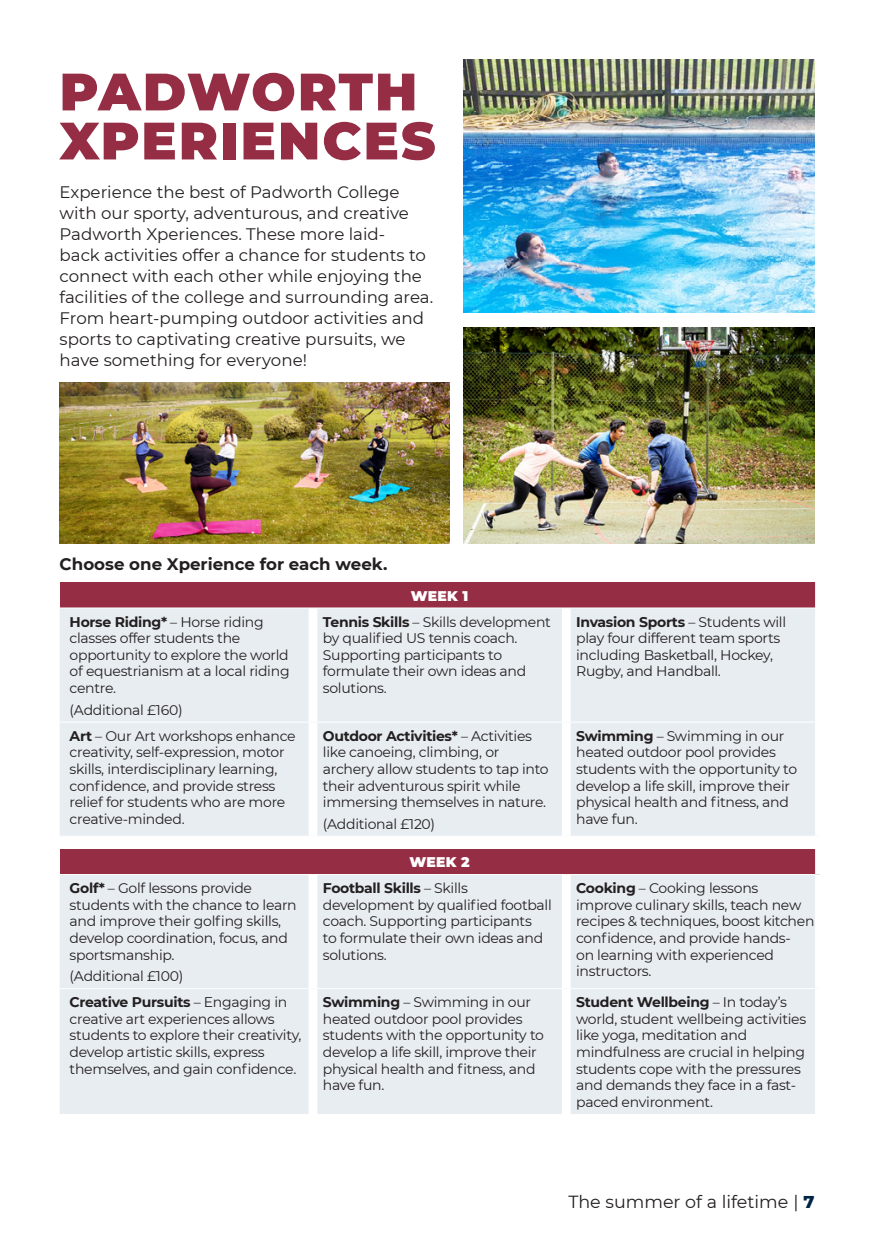
<style>
.page{position:relative;width:874px;height:1241px;background:#fff}
.page>*{position:absolute;margin:0;border:0;box-sizing:border-box;transform-origin:0 0}
.Header_-_Yellow_boxed{font:900 52.5px/49px "Montserrat";letter-spacing:.04em;color:#952e45}
.t1{font:17.5px "Montserrat";color:#231f20}
.BC_Body_Copy{font:16.62px/21px "Montserrat";color:#231f20}
.BC_Body_Copy-2{font:700 16.62px "Montserrat";color:#231f20}
.course_level__length{font:14px/16.6px "Montserrat";letter-spacing:-.02em;color:#231f20}
.course_Level_title{font:900 14px "Montserrat";letter-spacing:.02em;color:#fff}
.s1{font-weight:700}
.s2{font-weight:800;color:#002447}
</style>
<div class="page">
<div style="left:60px;top:582px;width:759px;height:26px;background:#952e45"></div>
<div style="left:60px;top:608px;width:754px;height:227px;background:#e8edf2"></div>
<div style="left:814px;top:582px;width:9px;height:26px;background:#fff"></div>
<hr style="left:60px;top:607px;width:253px;height:1px;background:#fff">
<hr style="left:313px;top:607px;width:253px;height:1px;background:#fff">
<hr style="left:566px;top:607px;width:248px;height:1px;background:#fff">
<hr style="left:60px;top:721px;width:253px;height:1px;background:#fff">
<hr style="left:313px;top:721px;width:253px;height:1px;background:#fff">
<hr style="left:566px;top:721px;width:248px;height:1px;background:#fff">
<div style="left:308px;top:608px;width:9px;height:113px;background:#fff"></div>
<div style="left:561px;top:608px;width:9px;height:113px;background:#fff"></div>
<div style="left:308px;top:722px;width:9px;height:113px;background:#fff"></div>
<div style="left:561px;top:722px;width:9px;height:113px;background:#fff"></div>
<div style="left:60px;top:848px;width:759px;height:26px;background:#952e45"></div>
<div style="left:60px;top:875px;width:754px;height:238px;background:#e8edf2"></div>
<div style="left:814px;top:848px;width:9px;height:26px;background:#fff"></div>
<hr style="left:60px;top:988px;width:253px;height:1px;background:#fff">
<hr style="left:313px;top:988px;width:253px;height:1px;background:#fff">
<hr style="left:566px;top:988px;width:248px;height:1px;background:#fff">
<div style="left:308px;top:874px;width:9px;height:114px;background:#fff"></div>
<div style="left:561px;top:874px;width:9px;height:114px;background:#fff"></div>
<div style="left:308px;top:988px;width:9px;height:125px;background:#fff"></div>
<div style="left:561px;top:988px;width:9px;height:125px;background:#fff"></div>
<img style="left:463px;top:60px;width:351px;height:253px">
<img style="left:60px;top:382px;width:389px;height:161px">
<img style="left:463px;top:327px;width:351px;height:216px">
<p class="Header_-_Yellow_boxed" style="left:60px;top:64px;width:377px">PADWORTH<br>XPERIENCES</p>
<p class="BC_Body_Copy" style="left:60px;top:180px;width:375px">Experience the best of Padworth College with our sporty, adventurous, and creative Padworth Xperiences. These more laid-<br>back activities offer a chance for students to connect with each other while enjoying the facilities of the college and surrounding area.<br>From heart-pumping outdoor activities and sports to captivating creative pursuits, we have something for everyone!</p>
<p class="BC_Body_Copy-2" style="left:60px;top:552px;width:329px">Choose one Xperience for each week.</p>
<p class="course_Level_title" style="left:410px;top:585px;width:59px">WEEK 1</p>
<p class="course_level__length" style="left:70px;top:612px;width:221px"><span class="s1">Horse Riding*</span> – Horse riding classes offer students the opportunity to explore the world of equestrianism at a local riding centre.</p>
<p class="course_level__length" style="left:70px;top:700px;width:114px">(Additional £160)</p>
<p class="course_level__length" style="left:323px;top:612px;width:229px"><span class="s1">Tennis Skills</span> – Skills development by qualified US tennis coach.<br>Supporting participants to formulate their own ideas and solutions.</p>
<p class="course_level__length" style="left:576px;top:612px;width:211px"><span class="s1">Invasion Sports</span> – Students will play four different team sports including Basketball, Hockey,<br>Rugby, and Handball.</p>
<p class="course_level__length" style="left:70px;top:726px;width:227px"><span class="s1">Art</span> – Our Art workshops enhance creativity, self-expression, motor skills, interdisciplinary learning, confidence, and provide stress relief for students who are more creative-minded.</p>
<p class="course_level__length" style="left:323px;top:726px;width:227px"><span class="s1">Outdoor Activities*</span> – Activities like canoeing, climbing, or archery allow students to tap into their adventurous spirit while immersing themselves in nature.</p>
<p class="course_level__length" style="left:323px;top:814px;width:114px">(Additional £120)</p>
<p class="course_Level_title" style="left:409px;top:851px;width:62px">WEEK 2</p>
<p class="course_level__length" style="left:576px;top:726px;width:222px"><span class="s1">Swimming</span> – Swimming in our heated outdoor pool provides students with the opportunity to develop a life skill, improve their physical health and fitness, and have fun.</p>
<p class="course_level__length" style="left:70px;top:879px;width:228px"><span class="s1">Golf*</span> – Golf lessons provide students with the chance to learn and improve their golfing skills, develop coordination, focus, and sportsmanship.</p>
<p class="course_level__length" style="left:70px;top:967px;width:115px">(Additional £100)</p>
<p class="course_level__length" style="left:323px;top:879px;width:230px"><span class="s1">Football Skills</span> – Skills development by qualified football coach. Supporting participants<br>to formulate their own ideas and solutions.</p>
<p class="course_level__length" style="left:576px;top:879px;width:240px"><span class="s1">Cooking</span> – Cooking lessons improve culinary skills, teach new recipes &amp; techniques, boost kitchen confidence, and provide hands-<br>on learning with experienced instructors.</p>
<p class="course_level__length" style="left:70px;top:993px;width:233px"><span class="s1">Creative Pursuits</span> – Engaging in creative art experiences allows students to explore their creativity, develop artistic skills, express themselves, and gain confidence.</p>
<p class="course_level__length" style="left:323px;top:993px;width:222px"><span class="s1">Swimming</span> – Swimming in our heated outdoor pool provides students with the opportunity to develop a life skill, improve their physical health and fitness, and have fun.</p>
<p class="course_level__length" style="left:576px;top:993px;width:231px"><span class="s1">Student Wellbeing</span> – In today’s world, student wellbeing activities like yoga, meditation and mindfulness are crucial in helping students cope with the pressures and demands they face in a fast&shy;paced environment.</p>
<p class="t1" style="left:568px;top:1189px;width:247px">The summer of a lifetime | <span class="s2">7</span></p>
</div>
